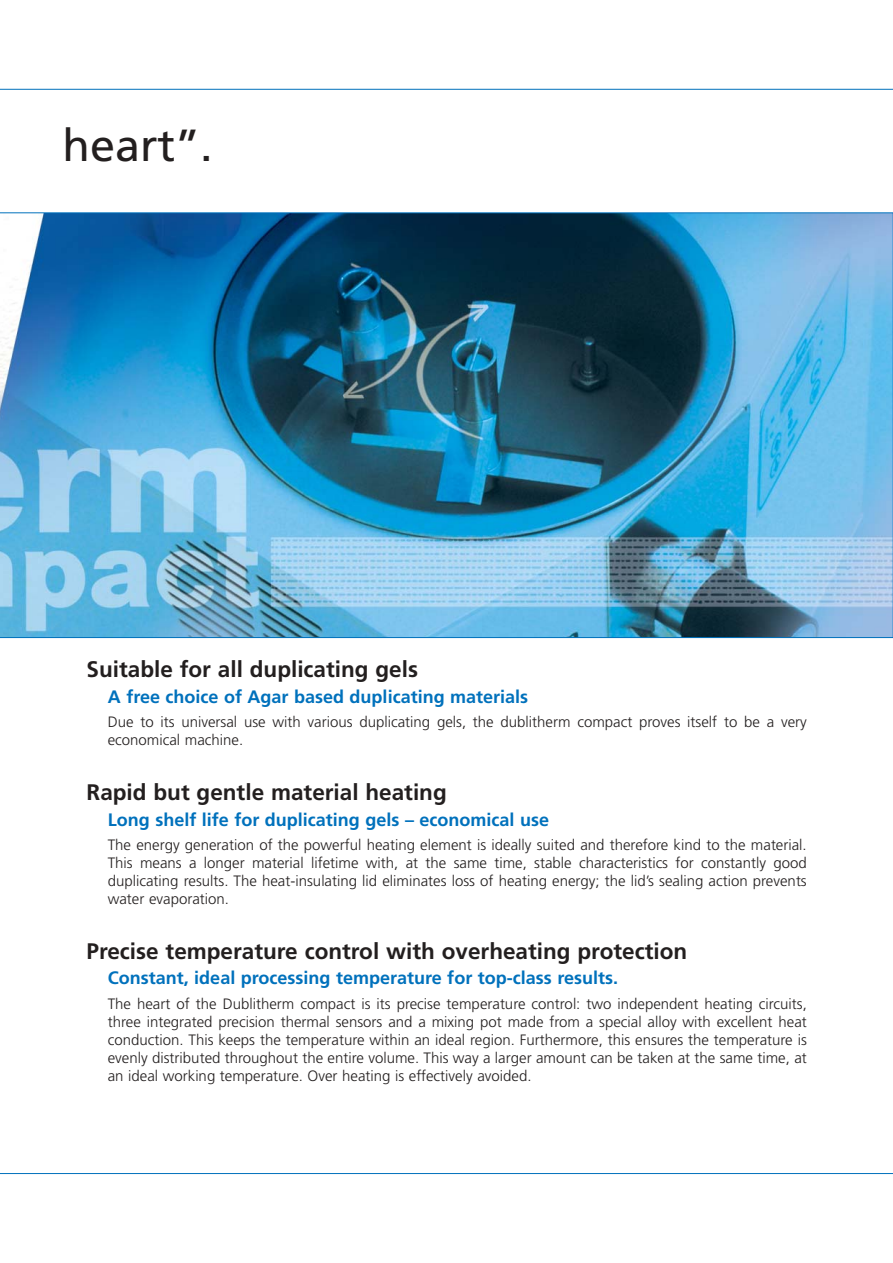
<style>
.page{position:relative;width:893px;height:1263px;background:#fff}
.page>*{position:absolute;margin:0;border:0;box-sizing:border-box;transform-origin:0 0}
.t1{font:45px "Frutiger";color:#231f1f}
.t2{font:700 22.5px "Frutiger";color:#231f1f}
.t3{font:700 18px "Frutiger";color:#0071bc}
.t4{font:300 15px/18px "Frutiger";color:#231f1f;text-align:justify}
</style>
<div class="page">
<hr style="left:0;top:1173px;width:892px;height:1px;background:#0071bc">
<hr style="left:0;top:89px;width:892px;height:1px;background:#0071bc">
<img style="left:0;top:213px;width:892px;height:425px">
<h1 class="t1" style="left:63px;top:128px;width:152px">heart”.</h1>
<h2 class="t2" style="left:87px;top:661px;width:333px">Suitable for all duplicating gels</h2>
<p class="t3" style="left:108px;top:689px;width:422px">A free choice of Agar based duplicating materials</p>
<p class="t4" style="left:108px;top:714px;width:700px">Due to its universal use with various duplicating gels, the dublitherm compact proves itself to be a very economical machine.</p>
<h2 class="t2" style="left:87px;top:783px;width:362px">Rapid but gentle material heating</h2>
<p class="t3" style="left:108px;top:812px;width:442px">Long shelf life for duplicating gels – economical use</p>
<p class="t4" style="left:108px;top:837px;width:700px">The energy generation of the powerful heating element is ideally suited and therefore kind to the material.<br>This means a longer material lifetime with, at the same time, stable characteristics for constantly good duplicating results. The heat-insulating lid eliminates loss of heating energy; the lid’s sealing action prevents water evaporation.</p>
<h2 class="t2" style="left:87px;top:942px;width:602px">Precise temperature control with overheating protection</h2>
<p class="t3" style="left:108px;top:971px;width:511px">Constant, ideal processing temperature for top-class results.</p>
<p class="t4" style="left:108px;top:996px;width:700px">The heart of the Dublitherm compact is its precise temperature control: two independent heating circuits, three integrated precision thermal sensors and a mixing pot made from a special alloy with excellent heat conduction. This keeps the temperature within an ideal region. Furthermore, this ensures the temperature is evenly distributed throughout the entire volume. This way a larger amount can be taken at the same time, at an ideal working temperature. Over heating is effectively avoided.</p>
</div>
